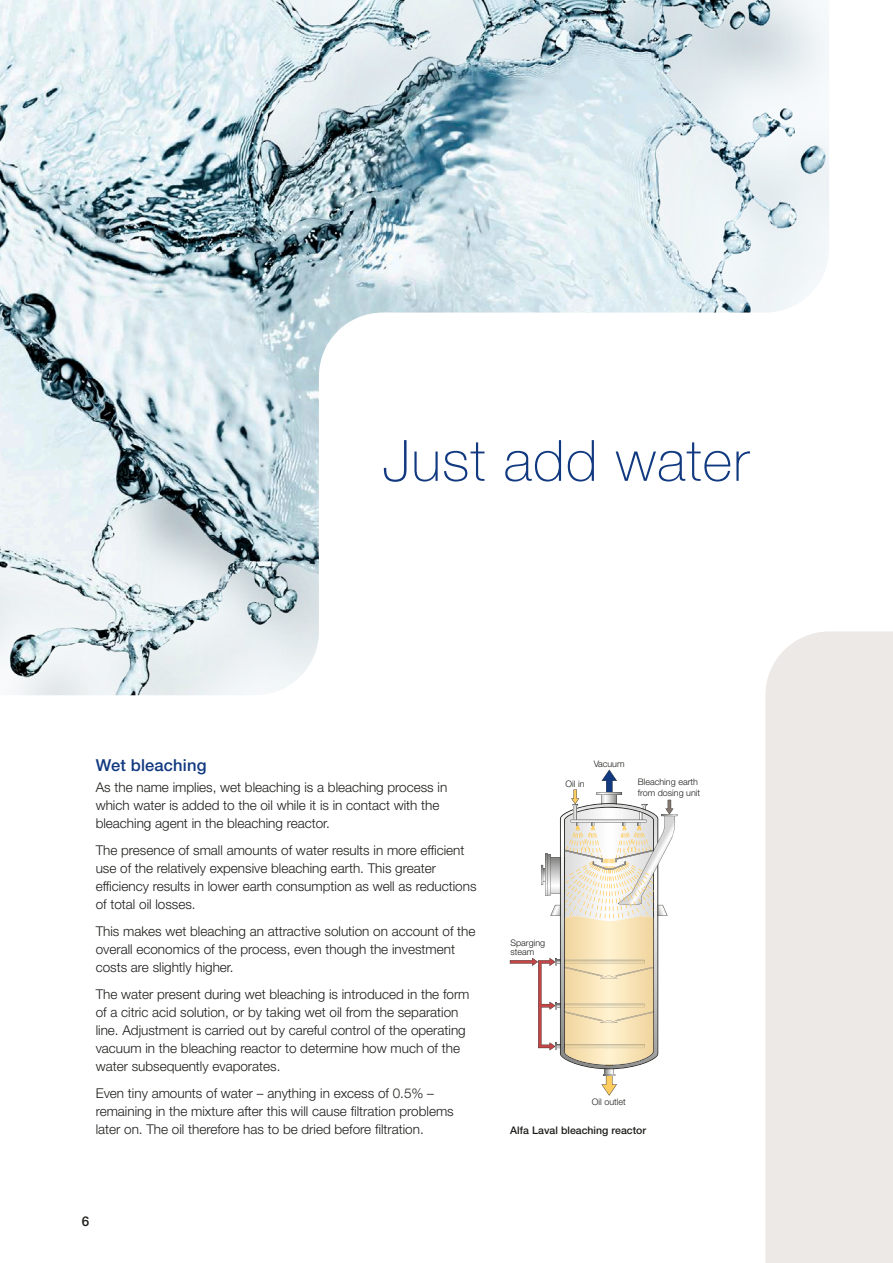
<style>
.page{position:relative;width:893px;height:1263px;background:#fff}
.page>*{position:absolute;margin:0;border:0;box-sizing:border-box;transform-origin:0 0}
.t1{font:100 57px "Helvetica Neue LT Std";letter-spacing:.02em;color:#11397f}
.t2{font:500 16.5px "Helvetica Neue LT Std";letter-spacing:.01em;color:#11397f}
.t3{font:300 13.5px/18px "Helvetica Neue LT Std";color:#1d1d1b}
.t4{font:500 13.5px "Helvetica Neue LT Std";color:#1d1d1b}
.t5{font:500 10.5px "Helvetica Neue LT Std";color:#1d1d1b}
.t6{font:300 9px/8.7px "Helvetica Neue LT Std";color:#1d1d1b}
</style>
<div class="page">
<div style="left:765px;top:631px;width:128px;height:632px;background:#ede9e6"></div>
<svg style="left:510px;top:769px;width:167px;height:327px"></svg>
<img style="left:0;top:0;width:829px;height:695px">
<h1 class="t1" style="left:383px;top:428px;width:368px">Just add water</h1>
<p class="t2" style="left:96px;top:755px;width:112px">Wet bleaching</p>
<p class="t3" style="left:96px;top:778px;width:353px">As the name implies, wet bleaching is a bleaching process in which water is added to the oil while it is in contact with the bleaching agent in the bleaching reactor.</p>
<p class="t3" style="left:96px;top:841px;width:382px">The presence of small amounts of water results in more efficient use of the relatively expensive bleaching earth. This greater efficiency results in lower earth consumption as well as reductions of total oil losses.</p>
<p class="t3" style="left:96px;top:922px;width:381px">This makes wet bleaching an attractive solution on account of the overall economics of the process, even though the investment costs are slightly higher.</p>
<p class="t3" style="left:96px;top:985px;width:375px">The water present during wet bleaching is introduced in the form of a citric acid solution, or by taking wet oil from the separation line. Adjustment is carried out by careful control of the operating vacuum in the bleaching reactor to determine how much of the water subsequently evaporates.</p>
<p class="t3" style="left:96px;top:1084px;width:360px">Even tiny amounts of water – anything in excess of 0.5% – remaining in the mixture after this will cause filtration problems later on. The oil therefore has to be dried before filtration.</p>
<p class="t4" style="left:82px;top:1213px;width:9px">6</p>
<p class="t6" style="left:565px;top:779px;width:20px">Oil in</p>
<p class="t6" style="left:594px;top:759px;width:32px">Vacuum</p>
<p class="t6" style="left:638px;top:776px;width:64px;line-height:10.5px">Bleaching earth from dosing unit</p>
<p class="t6" style="left:510px;top:938px;width:36px">Sparging steam</p>
<p class="t6" style="left:592px;top:1097px;width:36px">Oil outlet</p>
<p class="t5" style="left:510px;top:1123px;width:137px">Alfa Laval bleaching reactor</p>
</div>
